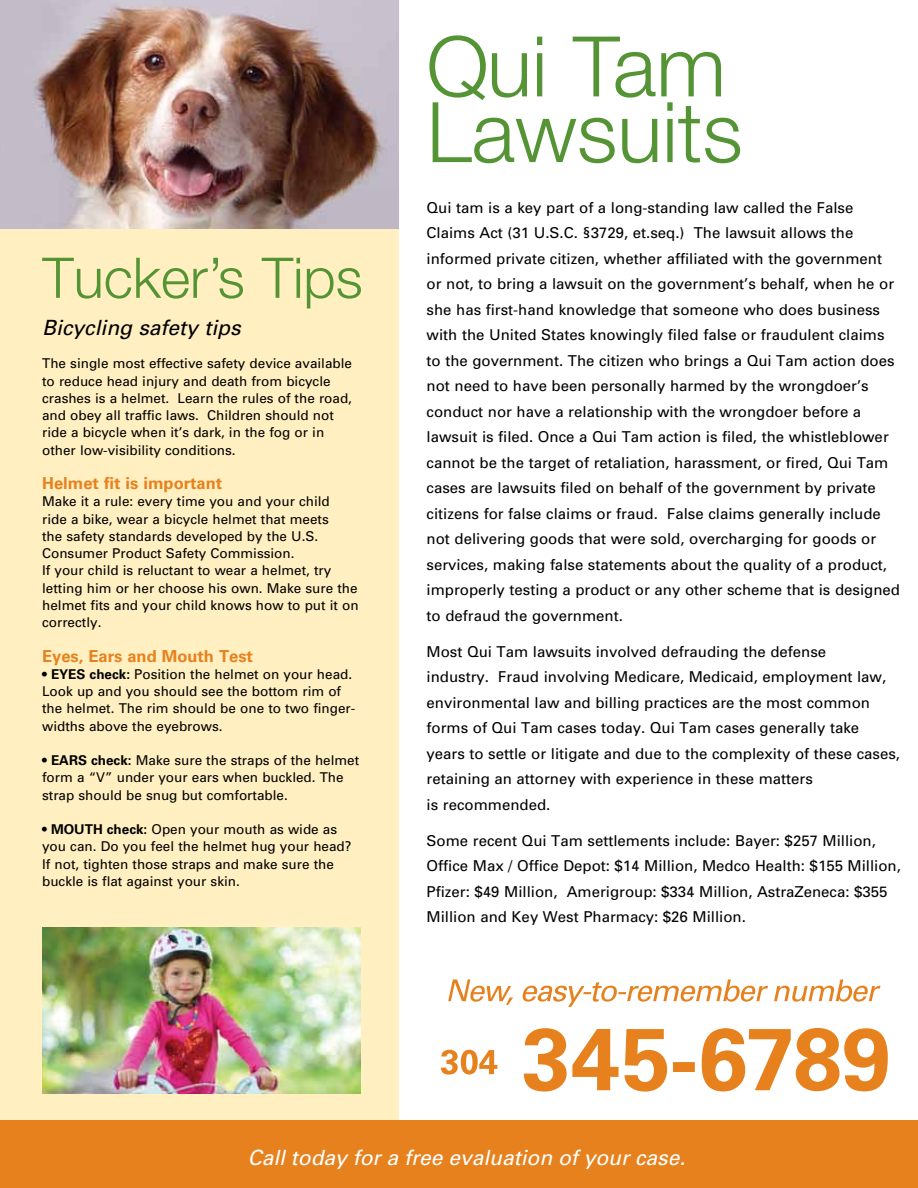
<style>
.page{position:relative;width:918px;height:1188px;background:#fff}
.page>*{position:absolute;margin:0;border:0;box-sizing:border-box;transform-origin:0 0}
.t1{font:300 83.7px/65.7px "Helvetica Neue";color:#549434}
.t2{font:italic 21px "Univers";color:#fff}
.t3{font:italic 21px "Univers";color:#000}
.t4{font:700 16.5px "Univers";color:#e7811d}
.t5{font:15px/25.5px "Univers";color:#000}
.t6{font:13.5px/17.2px "Univers";color:#000}
.s1{font-weight:700}
</style>
<div class="page">
<div style="left:0;top:229px;width:399px;height:905px;background:#ffefc1"></div>
<img style="left:0;top:0;width:399px;height:229px">
<svg style="left:42px;top:258px;width:319px;height:50px"></svg>
<svg style="left:448px;top:979px;width:432px;height:28px"></svg>
<svg style="left:524px;top:1028px;width:364px;height:64px"></svg>
<svg style="left:441px;top:1050px;width:56px;height:25px"></svg>
<img style="left:42px;top:927px;width:319px;height:166px">
<div style="left:0;top:1120px;width:918px;height:68px;background:#e7811d"></div>
<h2 class="t3" style="left:42px;top:314px;width:200px">Bicycling safety tips</h2>
<p class="t6" style="left:42px;top:355px;width:311px">The single most effective safety device available to reduce head injury and death from bicycle crashes is a helmet. Learn the rules of the road, and obey all traffic laws. Children should not ride a bicycle when it’s dark, in the fog or in other low-visibility conditions.</p>
<p class="t4" style="left:42px;top:474px;width:182px">Helmet fit is important</p>
<p class="t6" style="left:42px;top:493px;width:318px">Make it a rule: every time you and your child<br>ride a bike, wear a bicycle helmet that meets<br>the safety standards developed by the U.S.<br>Consumer Product Safety Commission.<br>If your child is reluctant to wear a helmet, try letting him or her choose his own. Make sure the helmet fits and your child knows how to put it on correctly.</p>
<p class="t4" style="left:42px;top:646px;width:212px">Eyes, Ears and Mouth Test</p>
<p class="t6" style="left:42px;top:665px;width:315px"><span class="s1">• EYES check:</span> Position the helmet on your head.<br>Look up and you should see the bottom rim of the helmet. The rim should be one to two finger&shy;widths above the eyebrows.</p>
<p class="t6" style="left:42px;top:751px;width:319px"><span class="s1">• EARS check:</span> Make sure the straps of the helmet form a “V” under your ears when buckled. The strap should be snug but comfortable.</p>
<p class="t6" style="left:42px;top:820px;width:311px"><span class="s1">• MOUTH check:</span> Open your mouth as wide as you can. Do you feel the helmet hug your head?<br>If not, tighten those straps and make sure the buckle is flat against your skin.</p>
<h1 class="t1" style="left:427px;top:32px;width:318px">Qui Tam<br>Lawsuits</h1>
<p class="t5" style="left:427px;top:195px;width:475px">Qui tam is a key part of a long-standing law called the False Claims Act (31 U.S.C. §3729, et.seq.) The lawsuit allows the informed private citizen, whether affiliated with the government or not, to bring a lawsuit on the government’s behalf, when he or she has first-hand knowledge that someone who does business with the United States knowingly filed false or fraudulent claims to the government. The citizen who brings a Qui Tam action does not need to have been personally harmed by the wrongdoer’s conduct nor have a relationship with the wrongdoer before a lawsuit is filed. Once a Qui Tam action is filed, the whistleblower cannot be the target of retaliation, harassment, or fired, Qui Tam cases are lawsuits filed on behalf of the government by private citizens for false claims or fraud. False claims generally include not delivering goods that were sold, overcharging for goods or services, making false statements about the quality of a product, improperly testing a product or any other scheme that is designed to defraud the government.</p>
<p class="t5" style="left:427px;top:639px;width:475px">Most Qui Tam lawsuits involved defrauding the defense<br>industry. Fraud involving Medicare, Medicaid, employment law, environmental law and billing practices are the most common forms of Qui Tam cases today. Qui Tam cases generally take years to settle or litigate and due to the complexity of these cases, retaining an attorney with experience in these matters<br>is recommended.</p>
<p class="t5" style="left:427px;top:828px;width:476px">Some recent Qui Tam settlements include: Bayer: $257 Million, Office Max / Office Depot: $14 Million, Medco Health: $155 Million, Pfizer: $49 Million, Amerigroup: $334 Million, AstraZeneca: $355<br>Million and Key West Pharmacy: $26 Million.</p>
<h2 class="t2" style="left:248px;top:1145px;width:439px">Call today for a free evaluation of your case.</h2>
</div>
